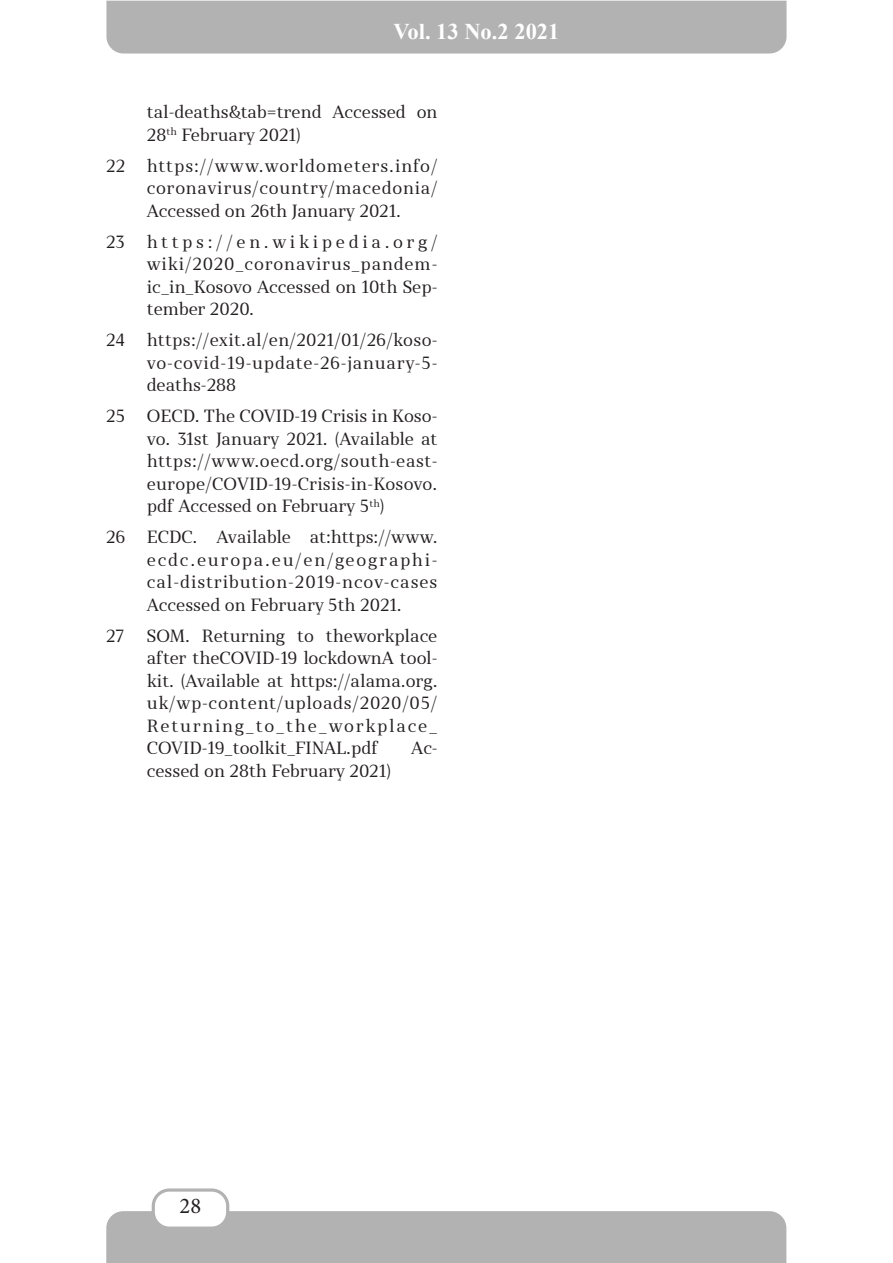
<style>
.page{position:relative;width:893px;height:1263px;background:#fff}
.page>*{position:absolute;margin:0;border:0;box-sizing:border-box;transform-origin:0 0}
.t1{font:700 22.5px "Times New Roman";color:#fff}
.t2{font:22.5px "Minion Pro";color:#231f20}
.t3{font:16.5px/22.5px "Skola Serif";color:#231f20;text-align:justify}
</style>
<div class="page">
<div style="left:106px;top:1px;width:680px;height:53px;background:#b2b2b2"></div>
<div style="left:106px;top:1211px;width:680px;height:52px;background:#b2b2b2"></div>
<div style="left:153px;top:1190px;width:75px;height:38px;background:#fff;border-radius:16px"></div>
<div style="left:152px;top:1188px;width:77px;height:42px;border:3px solid #b2b2b2;border-radius:16px"></div>
<p class="t1" style="left:393px;top:15px;width:168px">Vol. 13 No.2 2021</p>
<p class="t3" style="left:147px;top:101px;width:292px">tal-deaths&amp;tab=trend Accessed on<br>28<sup>th</sup> February 2021)</p>
<p class="t3" style="left:106px;top:154px;width:21px">22</p>
<p class="t3" style="left:147px;top:154px;width:292px">https://www.worldometers.info/ coronavirus/country/macedonia/ Accessed on 26th January 2021.</p>
<p class="t3" style="left:106px;top:230px;width:20px">23</p>
<p class="t3" style="left:147px;top:230px;width:292px">https://en.wikipedia.org/ wiki/2020_coronavirus_pandem&shy;ic_in_Kosovo Accessed on 10th Sep&shy;tember 2020.</p>
<p class="t3" style="left:106px;top:329px;width:20px">24</p>
<p class="t3" style="left:147px;top:329px;width:292px">https://exit.al/en/2021/01/26/koso&shy;vo-covid-19-update-26-january-5- deaths-288</p>
<p class="t3" style="left:106px;top:405px;width:21px">25</p>
<p class="t3" style="left:147px;top:405px;width:292px">OECD. The COVID-19 Crisis in Koso&shy;vo. 31st January 2021. (Available at https://www.oecd.org/south-east&shy;europe/COVID-19-Crisis-in-Kosovo. pdf Accessed on February 5<sup>th</sup>)</p>
<p class="t3" style="left:106px;top:526px;width:21px">26</p>
<p class="t3" style="left:147px;top:526px;width:292px">ECDC. Available at:https://www. ecdc.europa.eu/en/geographi&shy;cal-distribution-2019-ncov-cases Accessed on February 5th 2021.</p>
<p class="t3" style="left:106px;top:624px;width:19px">27</p>
<p class="t3" style="left:147px;top:624px;width:292px">SOM. Returning to theworkplace after theCOVID-19 lockdownA tool&shy;kit. (Available at https://alama.org. uk/wp-content/uploads/2020/05/ Returning_to_the_workplace_ COVID-19_toolkit_FINAL.pdf</p>
<p class="t3" style="left:411px;top:737px;width:28px">Ac-</p>
<p class="t3" style="left:147px;top:759px;width:245px">cessed on 28th February 2021)</p>
<h1 class="t2" style="left:180px;top:1190px;width:23px">28</h1>
</div>
